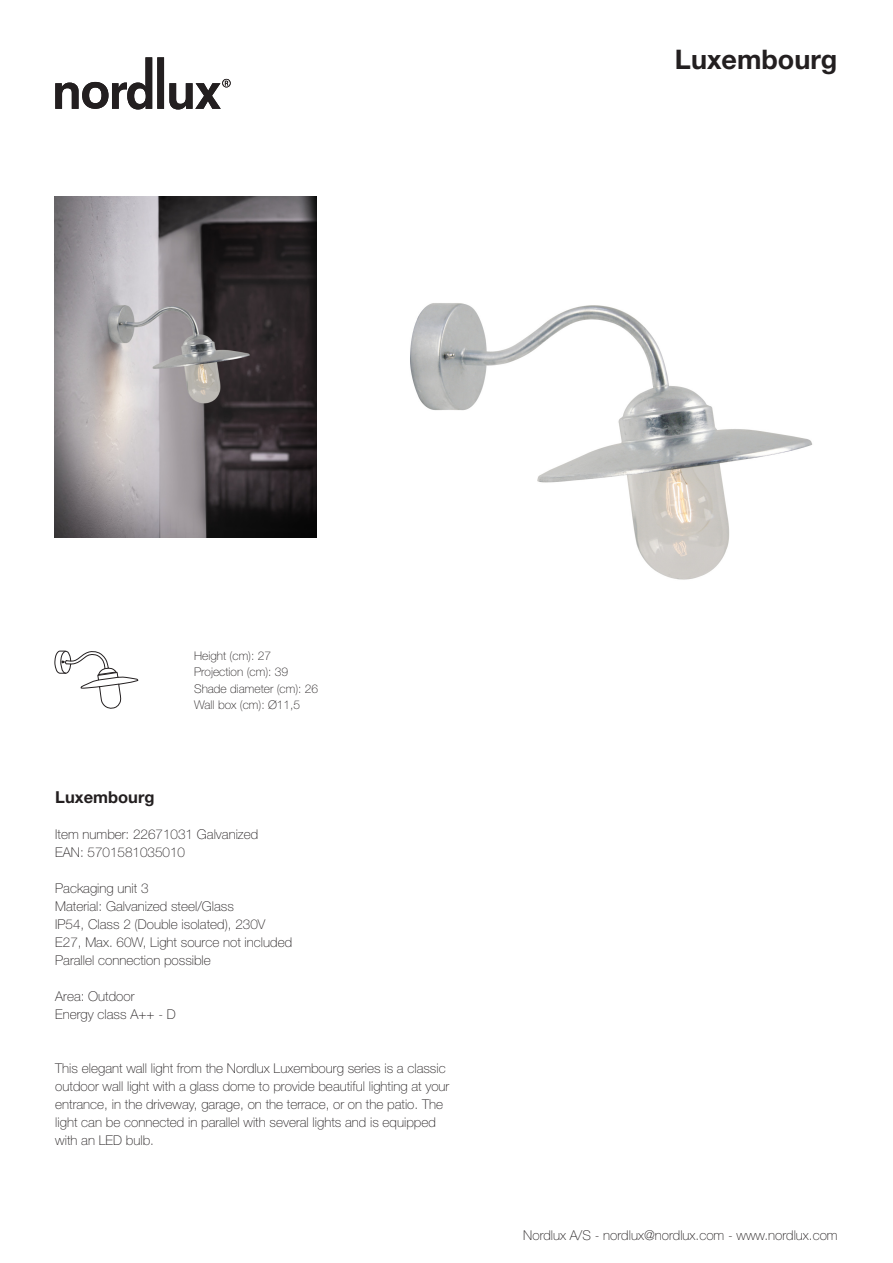
<style>
.page{position:relative;width:893px;height:1263px;background:#fff}
.page>*{position:absolute;margin:0;border:0;box-sizing:border-box;transform-origin:0 0}
.DSModelBodytext{font:700 27px "Helvetica Neue";color:#231f20}
.Model{font:700 16.5px "Helvetica Neue";color:#231f20}
.FLOWBodytext{font:100 13.5px/18px "Helvetica Neue";color:#231f20}
.BUNDBodytext{font:100 13.5px "Helvetica Neue";color:#231f20}
.DSSTREGBodytext{font:100 12px "Helvetica Neue";color:#231f20}
</style>
<div class="page">
<img style="left:54px;top:197px;width:263px;height:341px">
<svg style="left:54px;top:651px;width:84px;height:58px"></svg>
<img style="left:410px;top:303px;width:403px;height:277px">
<svg style="left:55px;top:57px;width:176px;height:52px"></svg>
<p class="DSModelBodytext" style="left:675px;top:43px;width:164px">Luxembourg</p>
<p class="DSSTREGBodytext" style="left:194px;top:649px;width:78px">Height (cm): 27</p>
<p class="DSSTREGBodytext" style="left:194px;top:665px;width:96px">Projection (cm): 39</p>
<p class="DSSTREGBodytext" style="left:194px;top:682px;width:126px">Shade diameter (cm): 26</p>
<p class="DSSTREGBodytext" style="left:194px;top:698px;width:108px">Wall box (cm): Ø11,5</p>
<p class="Model" style="left:55px;top:786px;width:101px">Luxembourg</p>
<p class="FLOWBodytext" style="left:55px;top:825px;width:204px">Item number: 22671031 Galvanized</p>
<p class="FLOWBodytext" style="left:55px;top:843px;width:131px">EAN: 5701581035010</p>
<p class="FLOWBodytext" style="left:55px;top:879px;width:95px">Packaging unit 3</p>
<p class="FLOWBodytext" style="left:55px;top:897px;width:180px">Material: Galvanized steel/Glass</p>
<p class="FLOWBodytext" style="left:55px;top:915px;width:212px">IP54, Class 2 (Double isolated), 230V</p>
<p class="FLOWBodytext" style="left:55px;top:933px;width:238px">E27, Max. 60W, Light source not included</p>
<p class="FLOWBodytext" style="left:55px;top:951px;width:157px">Parallel connection possible</p>
<p class="FLOWBodytext" style="left:55px;top:987px;width:81px">Area: Outdoor</p>
<p class="FLOWBodytext" style="left:55px;top:1005px;width:122px">Energy class A++ - D</p>
<p class="FLOWBodytext" style="left:55px;top:1059px;width:396px">This elegant wall light from the Nordlux Luxembourg series is a classic outdoor wall light with a glass dome to provide beautiful lighting at your entrance, in the driveway, garage, on the terrace, or on the patio. The light can be connected in parallel with several lights and is equipped with an LED bulb.</p>
<p class="BUNDBodytext" style="left:523px;top:1227px;width:316px">Nordlux A/S - nordlux@nordlux.com - www.nordlux.com</p>
</div>
